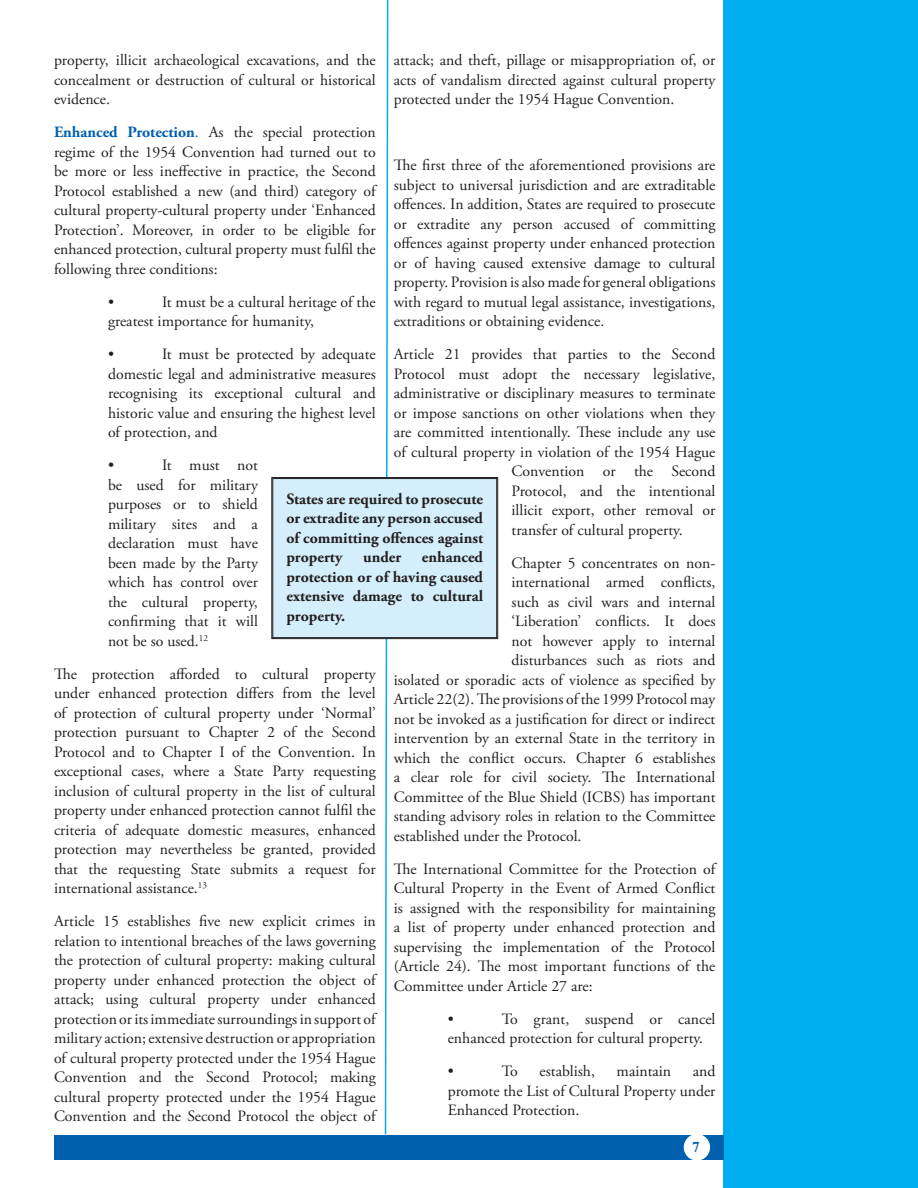
<style>
.page{position:relative;width:918px;height:1188px;background:#fff}
.page>*{position:absolute;margin:0;border:0;box-sizing:border-box;transform-origin:0 0}
.BT{font:15.75px/19.5px "Adobe Garamond Pro";color:#231f20;text-align:justify}
.BT-2{font:700 15.75px/19.5px "Adobe Garamond Pro";color:#231f20;text-align:justify}
.t1{font:700 15px "Times New Roman";color:#0160ae}
.s1{font-weight:700;color:#0160ae}
.s2{color:#0160ae}
</style>
<div class="page">
<div style="left:724px;top:0;width:194px;height:1188px;background:#00aeef"></div>
<div style="left:54px;top:1135px;width:670px;height:24px;background:#0160ae"></div>
<div style="left:684px;top:1134px;width:26px;height:27px;background:#fff;border-radius:50%"></div>
<svg style="left:271px;top:0;width:227px;height:1135px"></svg>
<div style="left:273px;top:478px;width:224px;height:160px;border:1px solid #231f20"></div>
<p class="BT" style="left:54px;top:51px;width:323px">property, illicit archaeological excavations, and the concealment or destruction of cultural or historical evidence.</p>
<p class="BT" style="left:54px;top:123px;width:323px"><span class="s1">Enhanced Protection</span><span class="s2">.</span> As the special protection regime of the 1954 Convention had turned out to be more or less ineffective in practice, the Second Protocol established a new (and third) category of cultural property-cultural property under ‘Enhanced Protection’. Moreover, in order to be eligible for enhanced protection, cultural property must fulfil the following three conditions:</p>
<p class="BT" style="left:108px;top:293px;width:8px">•</p>
<p class="BT" style="left:394px;top:51px;width:323px">attack; and theft, pillage or misappropriation of, or acts of vandalism directed against cultural property protected under the 1954 Hague Convention.</p>
<p class="BT" style="left:394px;top:156px;width:323px">The first three of the aforementioned provisions are subject to universal jurisdiction and are extraditable offences. In addition, States are required to prosecute or extradite any person accused of committing offences against property under enhanced protection or of having caused extensive damage to cultural property. Provision is also made for general obligations with regard to mutual legal assistance, investigations, extraditions or obtaining evidence.</p>
<p class="BT" style="left:394px;top:345px;width:323px">Article 21 provides that parties to the Second</p>
<p class="BT" style="left:394px;top:365px;width:323px">Protocol must adopt the necessary legislative,</p>
<p class="BT" style="left:394px;top:384px;width:323px">administrative or disciplinary measures to terminate</p>
<p class="BT" style="left:394px;top:404px;width:323px">or impose sanctions on other violations when they</p>
<p class="BT" style="left:394px;top:423px;width:323px">are committed intentionally. These include any use</p>
<p class="BT" style="left:394px;top:443px;width:323px">of cultural property in violation of the 1954 Hague</p>
<p class="BT" style="left:512px;top:462px;width:205px">Convention or the Second</p>
<p class="BT" style="left:512px;top:482px;width:205px">Protocol, and the intentional</p>
<p class="BT" style="left:512px;top:501px;width:205px">illicit export, other removal or</p>
<p class="BT" style="left:512px;top:521px;width:173px">transfer of cultural property.</p>
<p class="BT" style="left:512px;top:554px;width:205px">Chapter 5 concentrates on non-</p>
<p class="BT" style="left:512px;top:573px;width:205px">international armed conflicts,</p>
<p class="BT" style="left:512px;top:593px;width:205px">such as civil wars and internal</p>
<p class="BT" style="left:512px;top:612px;width:205px">‘Liberation’ conflicts. It does</p>
<p class="BT" style="left:512px;top:632px;width:205px">not however apply to internal</p>
<p class="BT" style="left:512px;top:651px;width:205px">disturbances such as riots and</p>
<p class="BT" style="left:394px;top:671px;width:323px">isolated or sporadic acts of violence as specified by</p>
<p class="BT" style="left:394px;top:690px;width:323px">Article 22(2). The provisions of the 1999 Protocol may</p>
<p class="BT" style="left:394px;top:710px;width:323px">not be invoked as a justification for direct or indirect</p>
<p class="BT" style="left:394px;top:729px;width:323px">intervention by an external State in the territory in</p>
<p class="BT" style="left:394px;top:749px;width:323px">which the conflict occurs. Chapter 6 establishes</p>
<p class="BT" style="left:394px;top:768px;width:323px">a clear role for civil society. The International</p>
<p class="BT" style="left:394px;top:788px;width:323px">Committee of the Blue Shield (ICBS) has important</p>
<p class="BT" style="left:394px;top:807px;width:323px">standing advisory roles in relation to the Committee</p>
<p class="BT" style="left:394px;top:827px;width:189px">established under the Protocol.</p>
<p class="BT" style="left:394px;top:860px;width:323px">The International Committee for the Protection of Cultural Property in the Event of Armed Conflict is assigned with the responsibility for maintaining a list of property under enhanced protection and supervising the implementation of the Protocol (Article 24). The most important functions of the Committee under Article 27 are:</p>
<p class="BT" style="left:448px;top:1010px;width:8px">•</p>
<p class="BT" style="left:108px;top:293px;width:269px;text-indent:54px">It must be a cultural heritage of the greatest importance for humanity,</p>
<p class="BT" style="left:108px;top:345px;width:8px">•</p>
<p class="BT" style="left:108px;top:345px;width:269px;text-indent:54px">It must be protected by adequate domestic legal and administrative measures recognising its exceptional cultural and historic value and ensuring the highest level of protection, and</p>
<p class="BT" style="left:108px;top:456px;width:8px">•</p>
<p class="BT" style="left:108px;top:456px;width:151px;text-indent:54px">It must not be used for military purposes or to shield military sites and a declaration must have been made by the Party which has control over the cultural property, confirming that it will not be so used.<sup>12</sup></p>
<p class="BT" style="left:54px;top:665px;width:323px">The protection afforded to cultural property under enhanced protection differs from the level of protection of cultural property under ‘Normal’ protection pursuant to Chapter 2 of the Second Protocol and to Chapter I of the Convention. In exceptional cases, where a State Party requesting inclusion of cultural property in the list of cultural property under enhanced protection cannot fulfil the criteria of adequate domestic measures, enhanced protection may nevertheless be granted, provided that the requesting State submits a request for international assistance.<sup>13</sup></p>
<p class="BT" style="left:54px;top:912px;width:323px">Article 15 establishes five new explicit crimes in relation to intentional breaches of the laws governing the protection of cultural property: making cultural property under enhanced protection the object of attack; using cultural property under enhanced protection or its immediate surroundings in support of military action; extensive destruction or appropriation of cultural property protected under the 1954 Hague Convention and the Second Protocol; making cultural property protected under the 1954 Hague Convention and the Second Protocol the object of</p>
<p class="BT-2" style="left:286px;top:489px;width:198px">States are required to prosecute or extradite any person accused of committing offences against property</p>
<p class="BT-2" style="left:286px;top:548px;width:198px;text-indent:136px">enhanced protection or of having caused extensive damage to cultural property.</p>
<p class="BT-2" style="left:363px;top:548px;width:40px">under</p>
<p class="BT" style="left:448px;top:1010px;width:269px;text-indent:54px">To grant, suspend or cancel enhanced protection for cultural property.</p>
<p class="BT" style="left:448px;top:1062px;width:8px">•</p>
<p class="BT" style="left:502px;top:1062px;width:18px">To</p>
<p class="BT" style="left:540px;top:1062px;width:57px">establish,</p>
<p class="BT" style="left:617px;top:1062px;width:56px">maintain</p>
<p class="BT" style="left:448px;top:1062px;width:269px;text-indent:245px">and promote the List of Cultural Property under Enhanced Protection.</p>
<p class="t1" style="left:692px;top:1136px;width:9px">7</p>
</div>
